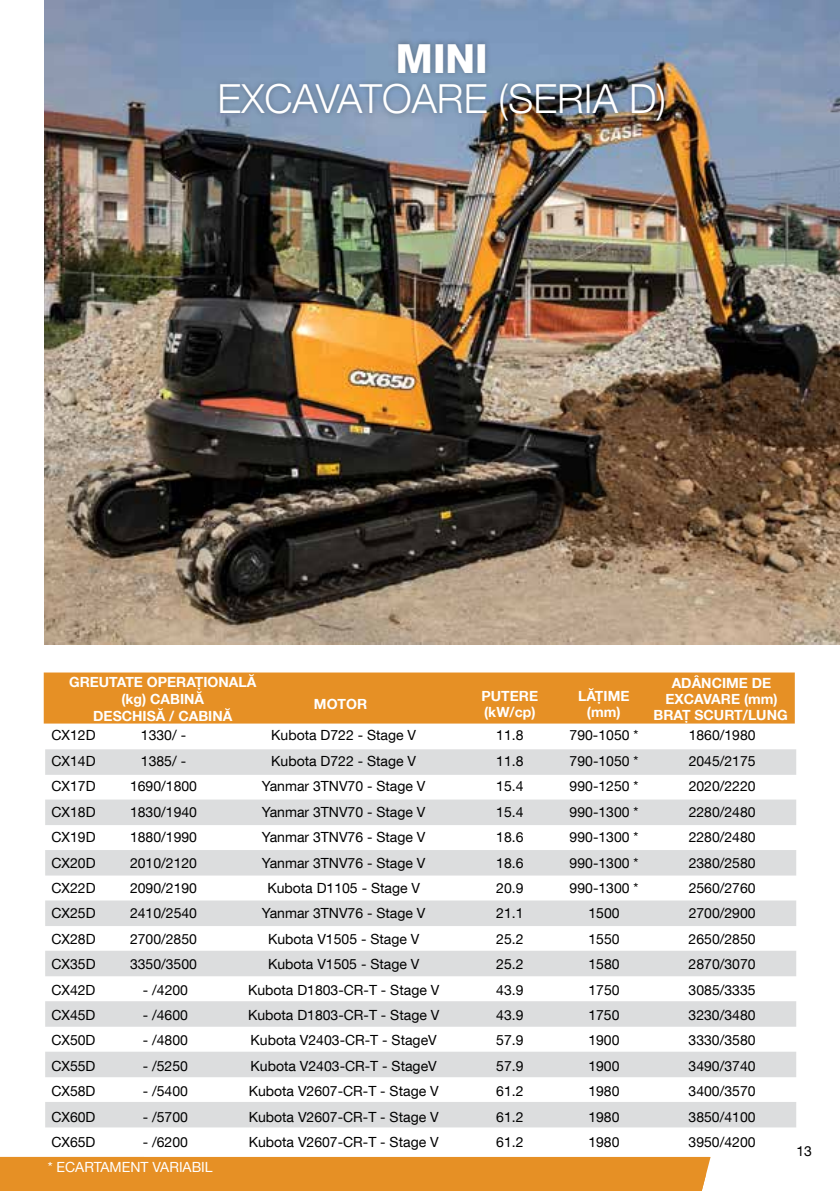
<style>
.page{position:relative;width:840px;height:1191px;background:#fff}
.page>*{position:absolute;margin:0;border:0;box-sizing:border-box;transform-origin:0 0}
.t1{font:300 40px "Helvetica Neue LT Com";color:#fff}
.t2{font:800 40px "Helvetica Neue LT Com";color:#fff}
.t3{font:14px "Helvetica Neue LT Com";color:#000}
.t4{font:700 14px/16.8px "Helvetica Neue LT Com";color:#fff;text-align:center}
.t5{font:14px "Helvetica Neue LT Com";color:#fff}
</style>
<div class="page">
<img style="left:45px;top:0;width:794px;height:644px">
<div style="left:0;top:1157px;width:710px;height:34px;background:#e69025"></div>
<div style="left:215px;top:38px;width:455px;height:88px;background:#000;opacity:.3"></div>
<div style="left:45px;top:799px;width:750px;height:26px;background:#dcddde"></div>
<div style="left:45px;top:951px;width:750px;height:25px;background:#dcddde"></div>
<div style="left:45px;top:1102px;width:750px;height:25px;background:#dcddde"></div>
<div style="left:45px;top:850px;width:750px;height:25px;background:#dcddde"></div>
<div style="left:45px;top:1001px;width:750px;height:25px;background:#dcddde"></div>
<div style="left:44px;top:672px;width:750px;height:51px;background:#e69025"></div>
<div style="left:45px;top:749px;width:750px;height:26px;background:#dcddde"></div>
<div style="left:45px;top:900px;width:750px;height:26px;background:#dcddde"></div>
<div style="left:45px;top:1051px;width:750px;height:26px;background:#dcddde"></div>
<h1 class="t2" style="left:396px;top:35px;width:93px">MINI</h1>
<h1 class="t1" style="left:217px;top:74px;width:450px">EXCAVATOARE (SERIA D)</h1>
<p class="t4" style="left:69px;top:673px;width:189px">GREUTATE OPERAȚIONALĂ (kg) CABINĂ<br>DESCHISĂ / CABINĂ</p>
<p class="t4" style="left:314px;top:695px;width:55px">MOTOR</p>
<p class="t4" style="left:481px;top:686px;width:58px;text-align:left">PUTERE (kW/cp)</p>
<p class="t4" style="left:577px;top:686px;width:53px">LĂȚIME (mm)</p>
<p class="t4" style="left:653px;top:674px;width:136px">ADÂNCIME DE<br>EXCAVARE (mm)<br>BRAȚ SCURT/LUNG</p>
<p class="t3" style="left:51px;top:727px;width:46px">CX12D</p>
<p class="t3" style="left:141px;top:727px;width:47px">1330/ -</p>
<p class="t3" style="left:271px;top:727px;width:146px">Kubota D722 - Stage V</p>
<p class="t3" style="left:496px;top:727px;width:29px">11.8</p>
<p class="t3" style="left:569px;top:727px;width:70px">790-1050 *</p>
<p class="t3" style="left:688px;top:727px;width:68px">1860/1980</p>
<p class="t3" style="left:51px;top:752px;width:46px">CX14D</p>
<p class="t3" style="left:141px;top:752px;width:47px">1385/ -</p>
<p class="t3" style="left:271px;top:752px;width:146px">Kubota D722 - Stage V</p>
<p class="t3" style="left:496px;top:752px;width:29px">11.8</p>
<p class="t3" style="left:569px;top:752px;width:70px">790-1050 *</p>
<p class="t3" style="left:688px;top:752px;width:68px">2045/2175</p>
<p class="t3" style="left:51px;top:777px;width:46px">CX17D</p>
<p class="t3" style="left:130px;top:777px;width:68px">1690/1800</p>
<p class="t3" style="left:262px;top:777px;width:165px">Yanmar 3TNV70 - Stage V</p>
<p class="t3" style="left:496px;top:777px;width:29px">15.4</p>
<p class="t3" style="left:569px;top:777px;width:70px">990-1250 *</p>
<p class="t3" style="left:688px;top:777px;width:68px">2020/2220</p>
<p class="t3" style="left:51px;top:803px;width:46px">CX18D</p>
<p class="t3" style="left:130px;top:803px;width:68px">1830/1940</p>
<p class="t3" style="left:262px;top:803px;width:165px">Yanmar 3TNV70 - Stage V</p>
<p class="t3" style="left:496px;top:803px;width:29px">15.4</p>
<p class="t3" style="left:569px;top:803px;width:70px">990-1300 *</p>
<p class="t3" style="left:688px;top:803px;width:68px">2280/2480</p>
<p class="t3" style="left:51px;top:828px;width:46px">CX19D</p>
<p class="t3" style="left:130px;top:828px;width:68px">1880/1990</p>
<p class="t3" style="left:262px;top:828px;width:165px">Yanmar 3TNV76 - Stage V</p>
<p class="t3" style="left:496px;top:828px;width:29px">18.6</p>
<p class="t3" style="left:569px;top:828px;width:70px">990-1300 *</p>
<p class="t3" style="left:688px;top:828px;width:68px">2280/2480</p>
<p class="t3" style="left:51px;top:854px;width:46px">CX20D</p>
<p class="t3" style="left:130px;top:854px;width:68px">2010/2120</p>
<p class="t3" style="left:262px;top:854px;width:165px">Yanmar 3TNV76 - Stage V</p>
<p class="t3" style="left:496px;top:854px;width:29px">18.6</p>
<p class="t3" style="left:569px;top:854px;width:70px">990-1300 *</p>
<p class="t3" style="left:688px;top:854px;width:68px">2380/2580</p>
<p class="t3" style="left:51px;top:879px;width:46px">CX22D</p>
<p class="t3" style="left:130px;top:879px;width:68px">2090/2190</p>
<p class="t3" style="left:267px;top:879px;width:154px">Kubota D1105 - Stage V</p>
<p class="t3" style="left:496px;top:879px;width:29px">20.9</p>
<p class="t3" style="left:569px;top:879px;width:70px">990-1300 *</p>
<p class="t3" style="left:688px;top:879px;width:68px">2560/2760</p>
<p class="t3" style="left:51px;top:904px;width:46px">CX25D</p>
<p class="t3" style="left:130px;top:904px;width:68px">2410/2540</p>
<p class="t3" style="left:262px;top:904px;width:165px">Yanmar 3TNV76 - Stage V</p>
<p class="t3" style="left:496px;top:904px;width:29px">21.1</p>
<p class="t3" style="left:588px;top:904px;width:33px">1500</p>
<p class="t3" style="left:688px;top:904px;width:68px">2700/2900</p>
<p class="t3" style="left:51px;top:930px;width:46px">CX28D</p>
<p class="t3" style="left:130px;top:930px;width:68px">2700/2850</p>
<p class="t3" style="left:268px;top:930px;width:153px">Kubota V1505 - Stage V</p>
<p class="t3" style="left:496px;top:930px;width:29px">25.2</p>
<p class="t3" style="left:588px;top:930px;width:33px">1550</p>
<p class="t3" style="left:688px;top:930px;width:68px">2650/2850</p>
<p class="t3" style="left:51px;top:955px;width:46px">CX35D</p>
<p class="t3" style="left:130px;top:955px;width:68px">3350/3500</p>
<p class="t3" style="left:268px;top:955px;width:153px">Kubota V1505 - Stage V</p>
<p class="t3" style="left:496px;top:955px;width:29px">25.2</p>
<p class="t3" style="left:588px;top:955px;width:33px">1580</p>
<p class="t3" style="left:688px;top:955px;width:68px">2870/3070</p>
<p class="t3" style="left:51px;top:981px;width:46px">CX42D</p>
<p class="t3" style="left:143px;top:981px;width:47px">- /4200</p>
<p class="t3" style="left:248px;top:981px;width:193px">Kubota D1803-CR-T - Stage V</p>
<p class="t3" style="left:496px;top:981px;width:29px">43.9</p>
<p class="t3" style="left:588px;top:981px;width:33px">1750</p>
<p class="t3" style="left:688px;top:981px;width:68px">3085/3335</p>
<p class="t3" style="left:51px;top:1006px;width:46px">CX45D</p>
<p class="t3" style="left:143px;top:1006px;width:47px">- /4600</p>
<p class="t3" style="left:248px;top:1006px;width:193px">Kubota D1803-CR-T - Stage V</p>
<p class="t3" style="left:496px;top:1006px;width:29px">43.9</p>
<p class="t3" style="left:588px;top:1006px;width:33px">1750</p>
<p class="t3" style="left:688px;top:1006px;width:68px">3230/3480</p>
<p class="t3" style="left:51px;top:1031px;width:46px">CX50D</p>
<p class="t3" style="left:143px;top:1031px;width:47px">- /4800</p>
<p class="t3" style="left:250px;top:1031px;width:187px">Kubota V2403-CR-T - StageV</p>
<p class="t3" style="left:496px;top:1031px;width:29px">57.9</p>
<p class="t3" style="left:588px;top:1031px;width:33px">1900</p>
<p class="t3" style="left:688px;top:1031px;width:68px">3330/3580</p>
<p class="t3" style="left:51px;top:1057px;width:46px">CX55D</p>
<p class="t3" style="left:143px;top:1057px;width:47px">- /5250</p>
<p class="t3" style="left:250px;top:1057px;width:187px">Kubota V2403-CR-T - StageV</p>
<p class="t3" style="left:496px;top:1057px;width:29px">57.9</p>
<p class="t3" style="left:588px;top:1057px;width:33px">1900</p>
<p class="t3" style="left:688px;top:1057px;width:68px">3490/3740</p>
<p class="t3" style="left:51px;top:1082px;width:46px">CX58D</p>
<p class="t3" style="left:143px;top:1082px;width:47px">- /5400</p>
<p class="t3" style="left:248px;top:1082px;width:191px">Kubota V2607-CR-T - Stage V</p>
<p class="t3" style="left:496px;top:1082px;width:29px">61.2</p>
<p class="t3" style="left:588px;top:1082px;width:33px">1980</p>
<p class="t3" style="left:688px;top:1082px;width:68px">3400/3570</p>
<p class="t3" style="left:51px;top:1108px;width:46px">CX60D</p>
<p class="t3" style="left:143px;top:1108px;width:47px">- /5700</p>
<p class="t3" style="left:248px;top:1108px;width:191px">Kubota V2607-CR-T - Stage V</p>
<p class="t3" style="left:496px;top:1108px;width:29px">61.2</p>
<p class="t3" style="left:588px;top:1108px;width:33px">1980</p>
<p class="t3" style="left:688px;top:1108px;width:68px">3850/4100</p>
<p class="t3" style="left:51px;top:1133px;width:46px">CX65D</p>
<p class="t3" style="left:143px;top:1133px;width:47px">- /6200</p>
<p class="t3" style="left:248px;top:1133px;width:191px">Kubota V2607-CR-T - Stage V</p>
<p class="t3" style="left:496px;top:1133px;width:29px">61.2</p>
<p class="t3" style="left:588px;top:1133px;width:33px">1980</p>
<p class="t3" style="left:688px;top:1133px;width:68px">3950/4200</p>
<p class="t5" style="left:48px;top:1158px;width:166px">* ECARTAMENT VARIABIL</p>
<p class="t3" style="left:796px;top:1142px;width:17px">13</p>
</div>
